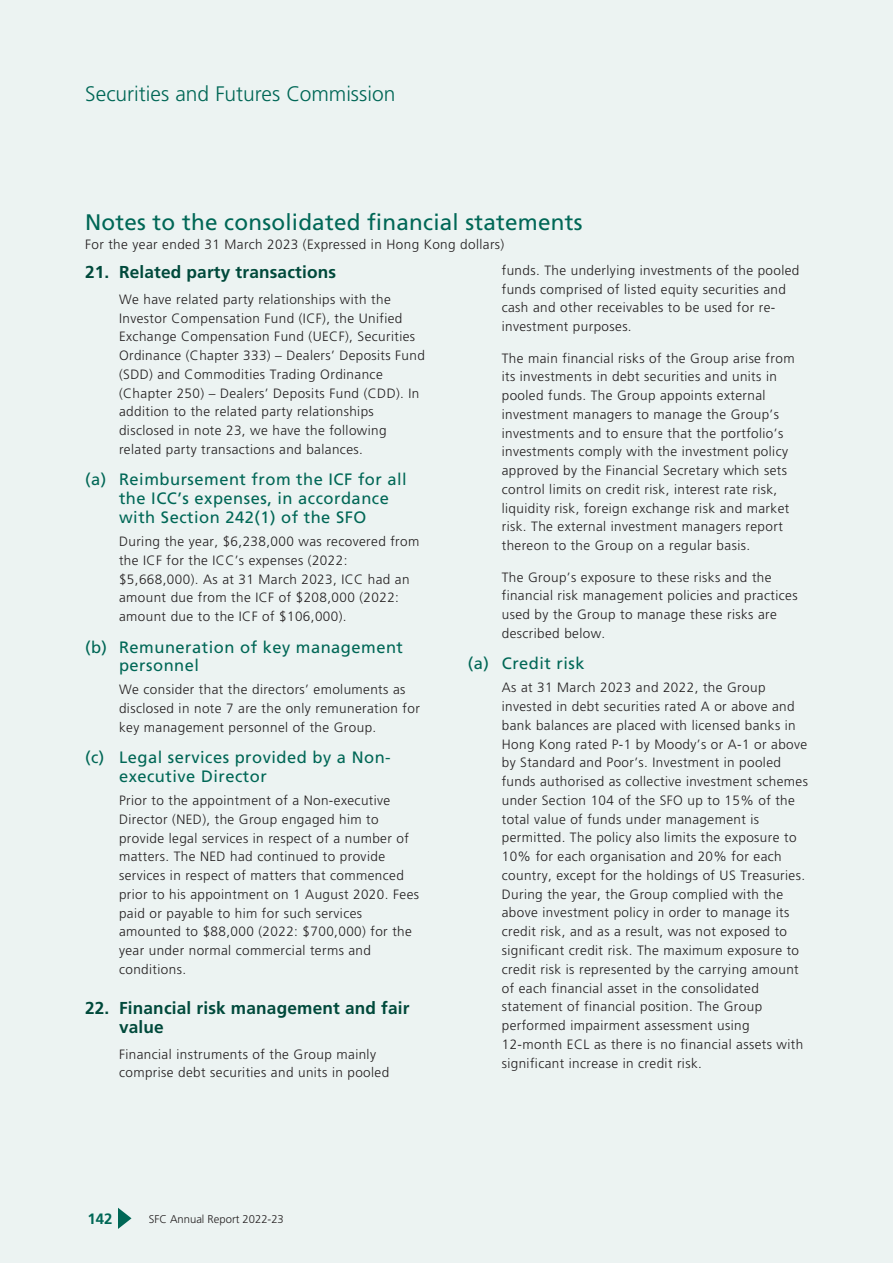
<style>
.page{position:relative;width:893px;height:1263px;background:#ecf3f2}
.page>*{position:absolute;margin:0;border:0;box-sizing:border-box;transform-origin:0 0}
.t1{font:22.5px "Frutiger LT Std";letter-spacing:.01em;color:#006756}
.t2{font:300 21px "Frutiger LT Std";color:#006756}
.t3{font:700 17.25px/18.8px "Frutiger LT Std";letter-spacing:.01em;color:#00493b}
.t4{font:16.5px/18.8px "Frutiger LT Std";letter-spacing:.03em;color:#006756}
.t5{font:700 15px "Frutiger LT Std";color:#006756}
.t6{font:300 13.5px/18.8px "Frutiger LT Std";letter-spacing:.03em;color:#231f20}
.t7{font:300 11.25px "Frutiger LT Std";color:#231f20}
</style>
<div class="page">
<svg style="left:118px;top:1208px;width:14px;height:21px"></svg>
<h2 class="t2" style="left:85px;top:82px;width:312px">Securities and Futures Commission</h2>
<p class="t1" style="left:85px;top:208px;width:499px">Notes to the consolidated financial statements</p>
<p class="t6" style="left:85px;top:235px;width:421px">For the year ended 31 March 2023 (Expressed in Hong Kong dollars)</p>
<h1 class="t3" style="left:85px;top:263px;width:253px">21. Related party transactions</h1>
<p class="t6" style="left:119px;top:290px;width:307px">We have related party relationships with the Investor Compensation Fund (ICF), the Unified Exchange Compensation Fund (UECF), Securities Ordinance (Chapter 333) – Dealers’ Deposits Fund (SDD) and Commodities Trading Ordinance (Chapter 250) – Dealers’ Deposits Fund (CDD). In addition to the related party relationships disclosed in note 23, we have the following related party transactions and balances.</p>
<h2 class="t4" style="left:119px;top:470px;width:289px;text-indent:-34px">(a) Reimbursement from the ICF for all the ICC’s expenses, in accordance with Section 242(1) of the SFO</h2>
<p class="t6" style="left:119px;top:532px;width:302px">During the year, $6,238,000 was recovered from the ICF for the ICC’s expenses (2022: $5,668,000). As at 31 March 2023, ICC had an amount due from the ICF of $208,000 (2022: amount due to the ICF of $106,000).</p>
<h2 class="t4" style="left:119px;top:637px;width:285px;text-indent:-34px">(b) Remuneration of key management personnel</h2>
<p class="t6" style="left:119px;top:680px;width:302px">We consider that the directors’ emoluments as disclosed in note 7 are the only remuneration for key management personnel of the Group.</p>
<h2 class="t4" style="left:119px;top:748px;width:273px;text-indent:-34px">(c) Legal services provided by a Non&shy;executive Director</h2>
<p class="t6" style="left:119px;top:791px;width:301px">Prior to the appointment of a Non-executive Director (NED), the Group engaged him to provide legal services in respect of a number of matters. The NED had continued to provide services in respect of matters that commenced prior to his appointment on 1 August 2020. Fees paid or payable to him for such services amounted to $88,000 (2022: $700,000) for the year under normal commercial terms and conditions.</p>
<h1 class="t3" style="left:119px;top:998px;width:292px;text-indent:-34px">22. Financial risk management and fair value</h1>
<p class="t6" style="left:119px;top:1045px;width:272px">Financial instruments of the Group mainly comprise debt securities and units in pooled</p>
<p class="t6" style="left:502px;top:261px;width:299px">funds. The underlying investments of the pooled funds comprised of listed equity securities and cash and other receivables to be used for re&shy;investment purposes.</p>
<p class="t6" style="left:502px;top:349px;width:294px">The main financial risks of the Group arise from its investments in debt securities and units in pooled funds. The Group appoints external investment managers to manage the Group’s investments and to ensure that the portfolio’s investments comply with the investment policy approved by the Financial Secretary which sets control limits on credit risk, interest rate risk, liquidity risk, foreign exchange risk and market risk. The external investment managers report thereon to the Group on a regular basis.</p>
<p class="t6" style="left:502px;top:568px;width:297px">The Group’s exposure to these risks and the financial risk management policies and practices used by the Group to manage these risks are described below.</p>
<h1 class="t4" style="left:468px;top:654px;width:118px">(a) Credit risk</h1>
<p class="t6" style="left:502px;top:679px;width:308px">As at 31 March 2023 and 2022, the Group invested in debt securities rated A or above and bank balances are placed with licensed banks in Hong Kong rated P-1 by Moody’s or A-1 or above by Standard and Poor’s. Investment in pooled funds authorised as collective investment schemes under Section 104 of the SFO up to 15% of the total value of funds under management is permitted. The policy also limits the exposure to 10% for each organisation and 20% for each country, except for the holdings of US Treasuries.<br>During the year, the Group complied with the above investment policy in order to manage its credit risk, and as a result, was not exposed to significant credit risk. The maximum exposure to credit risk is represented by the carrying amount of each financial asset in the consolidated statement of financial position. The Group performed impairment assessment using 12-month ECL as there is no financial assets with significant increase in credit risk.</p>
<p class="t5" style="left:87px;top:1210px;width:27px">142</p>
<p class="t7" style="left:149px;top:1212px;width:137px">SFC Annual Report 2022-23</p>
</div>
